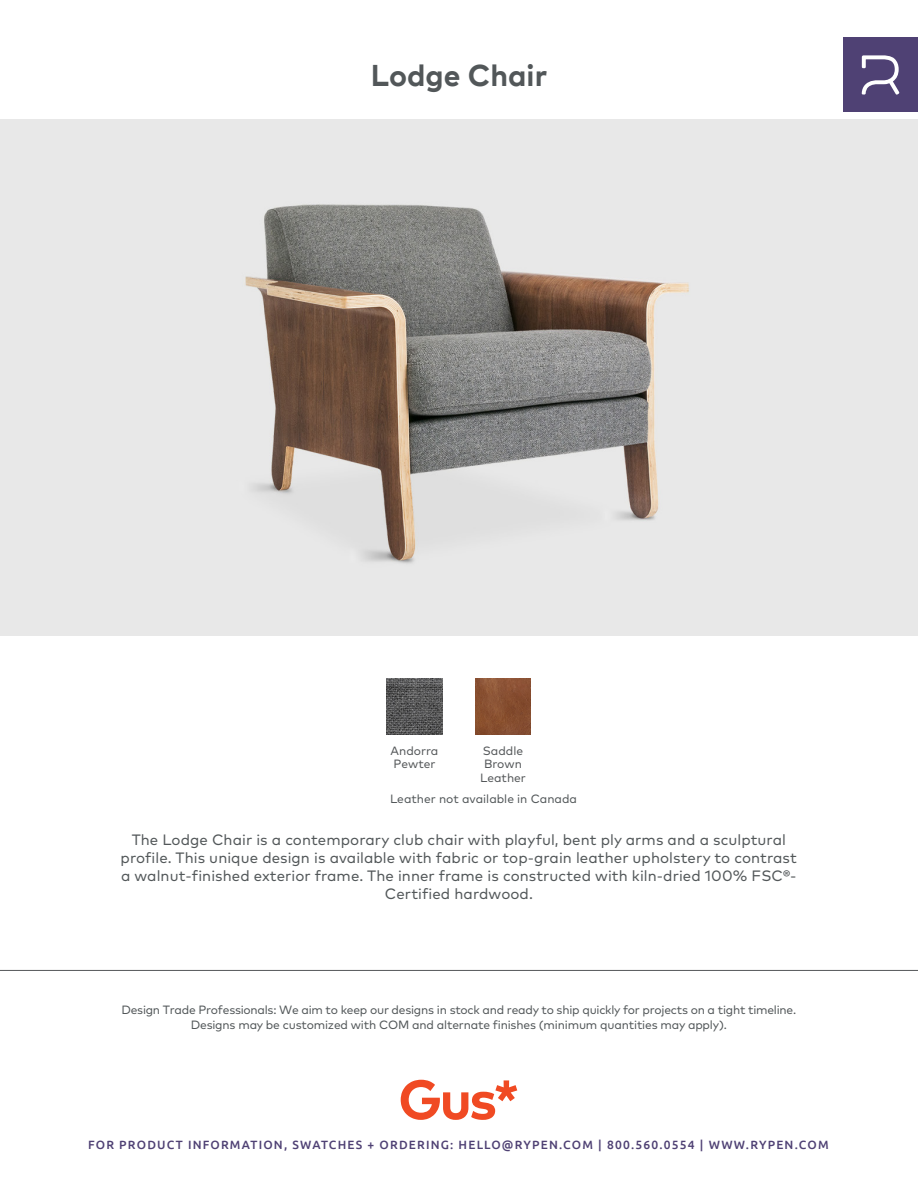
<style>
.page{position:relative;width:918px;height:1188px;background:#fff}
.page>*{position:absolute;margin:0;border:0;box-sizing:border-box;transform-origin:0 0}
.Product_Title{font:700 30px "Mark";color:#525759}
.Description{font:15px/18px "Mark Pro";letter-spacing:.005em;color:#525759;text-align:center}
.t1{font:12px/15px "Mark Pro";letter-spacing:-.015em;color:#525759;text-align:center}
.t2{font:500 12px "Ubuntu";letter-spacing:.1em;color:#4f4174}
.t3{font:12px "Mark Pro";color:#545759}
</style>
<div class="page">
<img style="left:0;top:119px;width:918px;height:516px">
<hr style="left:0;top:970px;width:918px;height:1px;background:#545759">
<img style="left:475px;top:679px;width:56px;height:55px">
<img style="left:387px;top:679px;width:55px;height:55px">
<svg style="left:401px;top:1080px;width:116px;height:40px"></svg>
<div style="left:843px;top:38px;width:75px;height:74px;background:#4f4174"></div>
<svg style="left:862px;top:55px;width:37px;height:40px"></svg>
<p class="Product_Title" style="left:371px;top:56px;width:178px">Lodge Chair</p>
<p class="t3" style="left:391px;top:741px;width:49px">Andorra</p>
<p class="t3" style="left:394px;top:755px;width:43px">Pewter</p>
<p class="t3" style="left:483px;top:741px;width:42px">Saddle</p>
<p class="t3" style="left:484px;top:755px;width:39px">Brown</p>
<p class="t3" style="left:480px;top:768px;width:47px">Leather</p>
<p class="t1" style="left:390px;top:791px;width:189px">Leather not available in Canada</p>
<p class="Description" style="left:121px;top:830px;width:678px">The Lodge Chair is a contemporary club chair with playful, bent ply arms and a sculptural profile. This unique design is available with fabric or top-grain leather upholstery to contrast a walnut-finished exterior frame. The inner frame is constructed with kiln-dried 100% FSC®- Certified hardwood.</p>
<p class="t1" style="left:121px;top:1001px;width:676px">Design Trade Professionals: We aim to keep our designs in stock and ready to ship quickly for projects on a tight timeline.<br>Designs may be customized with COM and alternate finishes (minimum quantities may apply).</p>
<p class="t2" style="left:88px;top:1137px;width:742px">FOR PRODUCT INFORMATION, SWATCHES + ORDERING: HELLO@RYPEN.COM | 800.560.0554 | WWW.RYPEN.COM</p>
</div>
